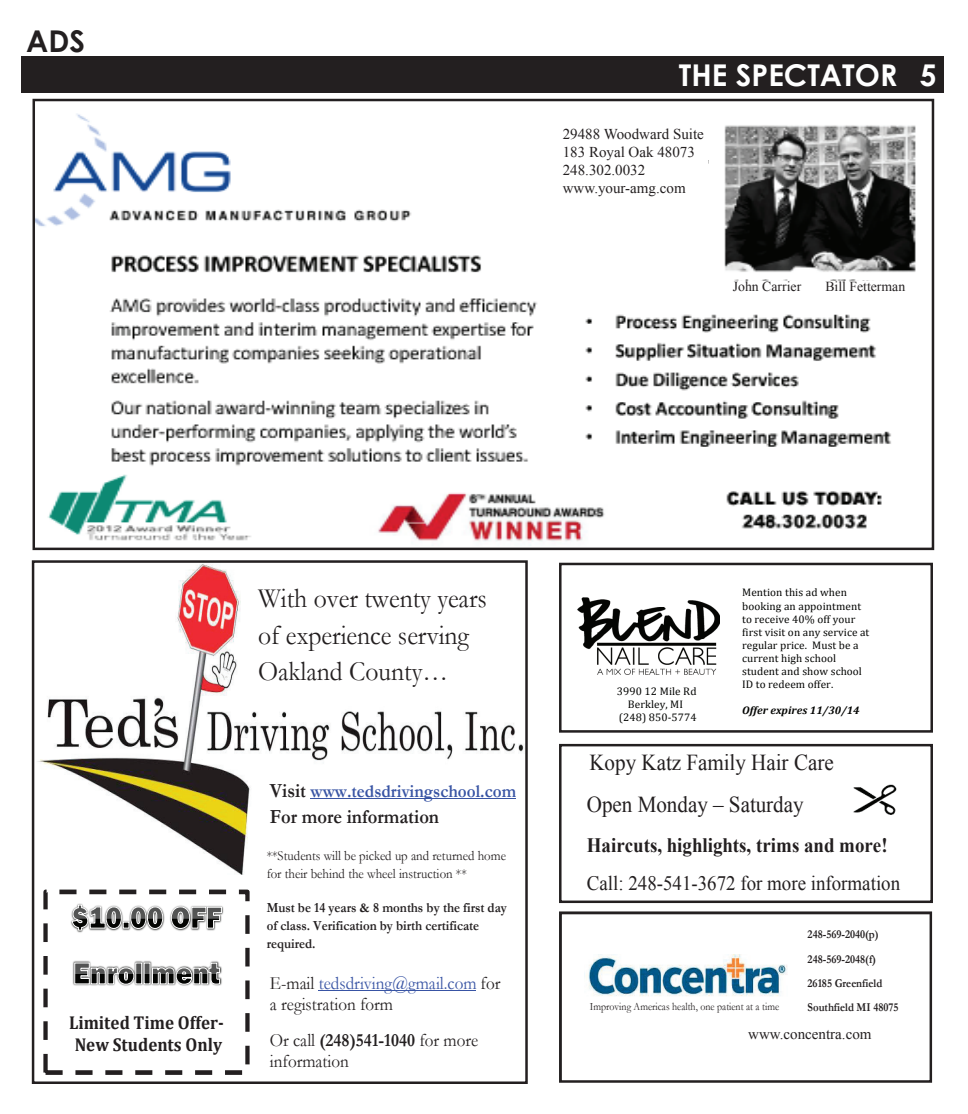
<style>
.page{position:relative;width:968px;height:1114px;background:#fff}
.page>*{position:absolute;margin:0;border:0;box-sizing:border-box;transform-origin:0 0}
.t1{font:700 30px "Century Gothic";color:#fff}
.t2{font:700 30px "Century Gothic";color:#231f20}
.t3{font:28px/36.1px "Garamond";color:#231f20;scale:.92 1}
.t4{font:22.75px/41.5px "Times New Roman";color:#231f20;scale:.92 1}
.t5{font:20.5px/38.1px "Times New Roman";color:#231f20;scale:.92 1}
.t6{font:700 20.12px "Garamond";color:#231f20;scale:.92 1}
.t7{font:18.62px/20.9px "Garamond";color:#231f20;scale:.92 1}
.t8{font:700 18.62px/21.9px "Cambria";color:#231f20;text-align:center;scale:.92 1}
.t9{font:700 18.62px "Garamond";color:#3854a4;scale:.92 1}
.t10{font:15px/18px "Times New Roman";color:#231f20}
.t11{font:700 14px/18.1px "Garamond";color:#231f20;scale:.92 1}
.t12{font:14px/18.1px "Garamond";color:#231f20;scale:.92 1}
.t13{font:13.75px "Times New Roman";color:#231f20}
.t14{font:700 12.12px/24.2px "Garamond";color:#231f20;scale:.89 1}
.t15{font:11.12px "Garamond";color:#231f20;scale:.89 1}
.t16{font:11px/13.1px "Cambria";letter-spacing:.005em;color:#040503;text-align:center}
.t17{font:italic 700 11px "Cambria";letter-spacing:.005em;color:#040503}
.s1{font-size:20.12px;color:#231f20}
.s2{color:#3854a4}
.s3{font-weight:700}
</style>
<div class="page">
<div style="left:21px;top:56px;width:923px;height:36px;background:#231f20"></div>
<img style="left:37px;top:563px;width:488px;height:311px">
<div style="left:256px;top:842px;width:270px;height:52px;background:#fff"></div>
<svg style="left:259px;top:772px;width:266px;height:70px"></svg>
<img style="left:259px;top:779px;width:266px;height:57px">
<hr style="left:310px;top:798px;width:205px;height:1px;background:#3854a4">
<hr style="left:319px;top:990px;width:157px;height:1px;background:#3854a4">
<div style="left:43px;top:889px;width:207px;height:186px;border:4px dashed #231f20"></div>
<img style="left:70px;top:903px;width:154px;height:83px">
<svg style="left:71px;top:904px;width:151px;height:27px"></svg>
<svg style="left:74px;top:962px;width:146px;height:24px"></svg>
<div style="left:247px;top:577px;width:261px;height:128px;background:#fff"></div>
<div style="left:32px;top:560px;width:496px;height:524px;border:2px solid #231f20"></div>
<img style="left:35px;top:113px;width:881px;height:433px">
<img style="left:577px;top:597px;width:142px;height:78px">
<div style="left:559px;top:563px;width:373px;height:169px;border:2px solid #231f20"></div>
<img style="left:584px;top:954px;width:203px;height:42px">
<div style="left:559px;top:911px;width:373px;height:171px;border:2px solid #231f20"></div>
<img style="left:853px;top:784px;width:44px;height:31px">
<div style="left:559px;top:744px;width:373px;height:159px;border:2px solid #231f20"></div>
<div style="left:539px;top:158px;width:169px;height:67px;background:#fff"></div>
<div style="left:730px;top:281px;width:180px;height:17px;background:#fff"></div>
<div style="left:540px;top:138px;width:174px;height:22px;background:#fff"></div>
<p class="t2" style="left:26px;top:18px;width:60px">ADS</p>
<p class="t1" style="left:679px;top:52px;width:259px">THE SPECTATOR 5</p>
<p class="t10" style="left:562px;top:125px;width:143px">29488 Woodward Suite<br>183 Royal Oak 48073<br>248.302.0032 www.your-amg.com</p>
<p class="t13" style="left:732px;top:277px;width:70px">John Carrier</p>
<p class="t13" style="left:825px;top:277px;width:81px">Bill Fetterman</p>
<p class="t3" style="left:258px;top:580px;width:250px">With over twenty years of experience serving<br>Oakland County…</p>
<p class="t8" style="left:69px;top:1011px;width:170px">Limited Time Offer-<br>New Students Only</p>
<p class="t9" style="left:270px;top:778px;width:269px"><span class="s1">Visit</span> www.tedsdrivingschool.com</p>
<p class="t6" style="left:270px;top:802px;width:185px">For more information</p>
<p class="t12" style="left:267px;top:846px;width:262px">**Students will be picked up and returned home for their behind the wheel instruction **</p>
<p class="t11" style="left:267px;top:899px;width:262px">Must be 14 years &amp; 8 months by the first day of class. Verification by birth certificate required.</p>
<p class="t7" style="left:270px;top:972px;width:252px">E-mail <span class="s2">tedsdriving@gmail.com</span> for a registration form</p>
<p class="t7" style="left:270px;top:1029px;width:228px">Or call <span class="s3">(248)541-1040</span> for more information</p>
<p class="t16" style="left:617px;top:685px;width:81px">3990 12 Mile Rd<br>Berkley, MI (248) 850--‐5774</p>
<p class="t16" style="left:742px;top:586px;width:129px;text-align:left">Mention this ad when booking an appointment to receive 40% off your first visit on any service at regular price. Must be a current high school student and show school<br>ID to redeem offer.</p>
<p class="t17" style="left:742px;top:703px;width:119px">Offer expires 11/30/14</p>
<p class="t4" style="left:586px;top:742px;width:270px">Kopy Katz Family Hair Care<br>Open Monday – Saturday</p>
<p class="t5" style="left:586px;top:825px;width:342px"><span class="s3">Haircuts, highlights, trims and more!<br></span>Call: 248-541-3672 for more information</p>
<p class="t15" style="left:590px;top:999px;width:214px">Improving Americas health, one patient at a time</p>
<p class="t14" style="left:807px;top:922px;width:104px">248-569-2040(p)<br>248-569-2048(f)<br>26185 Greenfield<br>Southfield MI 48075</p>
<p class="t10" style="left:748px;top:1025px;width:125px">www.concentra.com</p>
</div>
